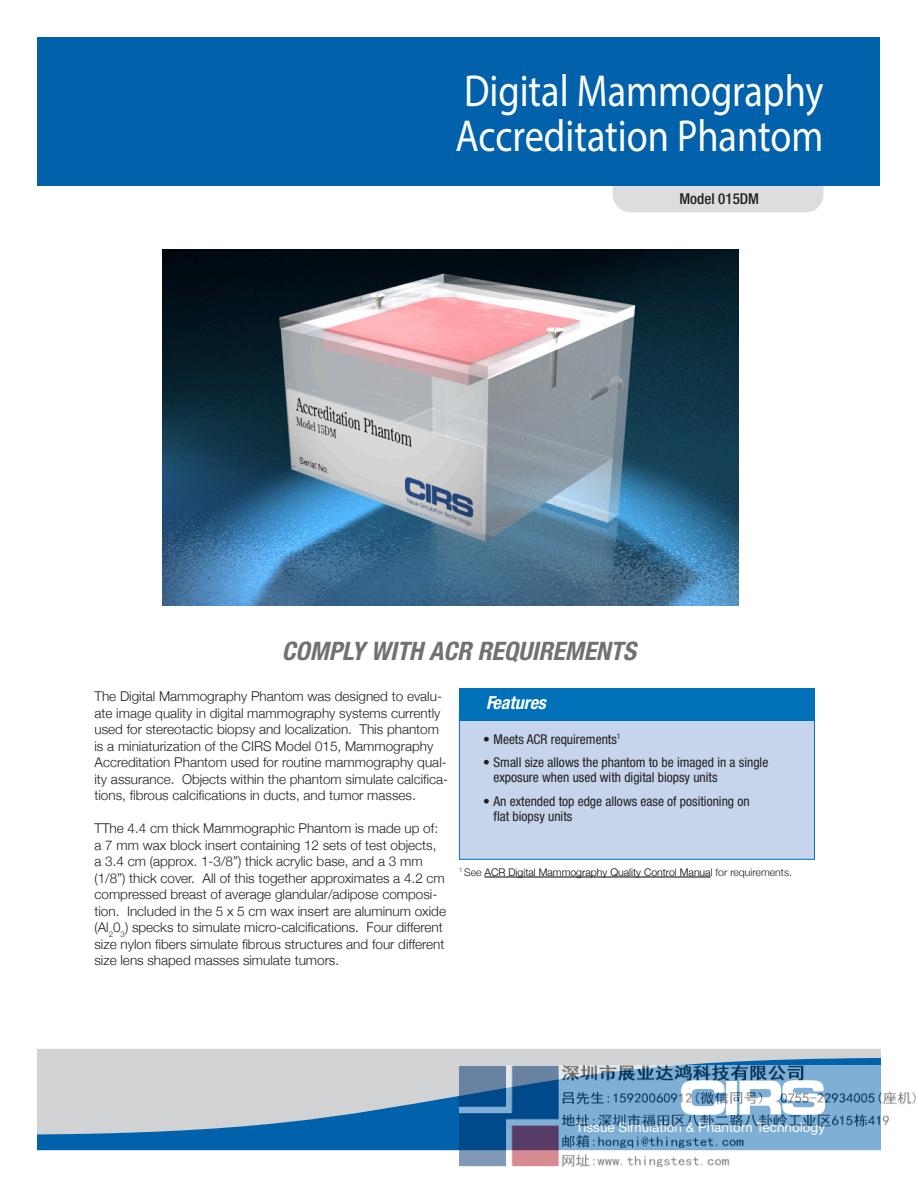
<style>
.page{position:relative;width:918px;height:1188px;background:#fff}
.page>*{position:absolute;margin:0;border:0;box-sizing:border-box;transform-origin:0 0}
.B_Headline_COS_w_30{font:45px/45px "Myriad Pro";color:#fff;scale:.85 1}
.B_Sub_Headline_HN77{font:italic 700 condensed 25.5px "Helvetica Neue";color:#727172}
.B_Feature_Bene_Head{font:italic 700 condensed 18px "Helvetica Neue";color:#fff}
.B_Product_Number_HN6{font:500 condensed 15px "Helvetica Neue";color:#231f20}
.B_Main_Text_HN45_9_1{font:300 13.5px/16.5px "Helvetica Neue";color:#231f20}
.B_Feature_Bullets_HN{font:condensed 13.5px/15px "Helvetica Neue";color:#231f20}
.t1{font:13.5px "Helvetica Neue";color:#fff}
.B_Feature_Bullets_HN-2{font:300 10.5px "Helvetica Neue";color:#000}
.s1{color:#231f20}
</style>
<div class="page">
<div style="left:613px;top:158px;width:210px;height:54px;background:#dcdddf;border-radius:18px"></div>
<div style="left:38px;top:1049px;width:842px;height:9px;background:#d1d2d4"></div>
<svg style="left:38px;top:1058px;width:842px;height:92px;background:#91afc7"></svg>
<div style="left:38px;top:38px;width:842px;height:148px;background:#0161ab"></div>
<div style="left:459px;top:711px;width:356px;height:149px;background:#c6d5ec;border:1px solid #0070b8"></div>
<div style="left:459px;top:688px;width:356px;height:33px;background:#0070b8"></div>
<hr style="left:485px;top:877px;width:226px;height:1px;background:#000">
<img style="left:162px;top:250px;width:576px;height:355px">
<img style="left:459px;top:1066px;width:457px;height:101px">
<p class="B_Headline_COS_w_30" style="left:456px;top:68px;width:434px">Digital Mammography<br>Accreditation Phantom</p>
<p class="B_Product_Number_HN6" style="left:679px;top:190px;width:81px">Model 015DM</p>
<p class="B_Sub_Headline_HN77" style="left:282px;top:636px;width:356px">COMPLY WITH ACR REQUIREMENTS</p>
<p class="B_Main_Text_HN45_9_1" style="left:94px;top:688px;width:355px">The Digital Mammography Phantom was designed to evalu&shy;ate image quality in digital mammography systems currently used for stereotactic biopsy and localization. This phantom is a miniaturization of the CIRS Model 015, Mammography Accreditation Phantom used for routine mammography qual&shy;ity assurance. Objects within the phantom simulate calcifica&shy;tions, fibrous calcifications in ducts, and tumor masses.</p>
<p class="B_Main_Text_HN45_9_1" style="left:94px;top:820px;width:353px">TThe 4.4 cm thick Mammographic Phantom is made up of: a 7 mm wax block insert containing 12 sets of test objects, a 3.4 cm (approx. 1-3/8”) thick acrylic base, and a 3 mm (1/8”) thick cover. All of this together approximates a 4.2 cm compressed breast of average glandular/adipose composi&shy;tion. Included in the 5 x 5 cm wax insert are aluminum oxide (Al<sub>2</sub>0<sub>3</sub>) specks to simulate micro-calcifications. Four different size nylon fibers simulate fibrous structures and four different size lens shaped masses simulate tumors.</p>
<p class="B_Feature_Bene_Head" style="left:486px;top:692px;width:61px">Features</p>
<p class="B_Feature_Bullets_HN" style="left:483px;top:731px;width:139px">• Meets ACR requirements<sup>1</sup></p>
<p class="B_Feature_Bullets_HN" style="left:494px;top:755px;width:276px;text-indent:-11px">• Small size allows the phantom to be imaged in a single exposure when used with digital biopsy units</p>
<p class="B_Feature_Bullets_HN" style="left:494px;top:794px;width:258px;text-indent:-11px">• An extended top edge allows ease of positioning on flat biopsy units</p>
<p class="B_Feature_Bullets_HN-2" style="left:459px;top:866px;width:335px"><sup>1</sup> <span class="s1">See</span> ACR Digital Mammography Quality Control Manual <span class="s1">for requirements.</span></p>
<p class="t1" style="left:576px;top:1119px;width:251px">Tissue Simulation &amp; Phantom Technology</p>
</div>
